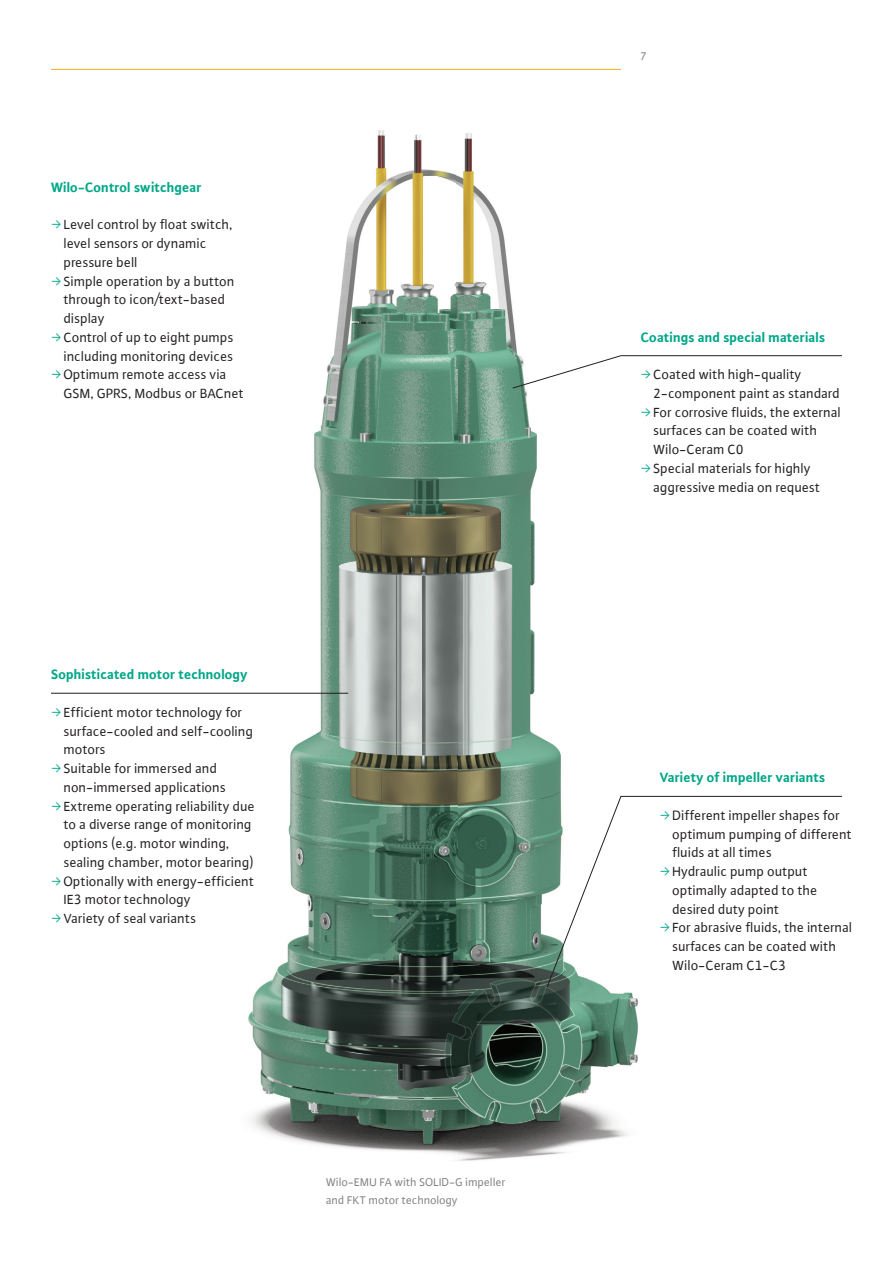
<style>
.page{position:relative;width:893px;height:1263px;background:#fff}
.page>*{position:absolute;margin:0;border:0;box-sizing:border-box;transform-origin:0 0}
.t1{font:14.25px "WILO Plus Global";color:#231f20}
.t2{font:700 14.25px "WILO Plus Global";color:#00a788}
.t3{font:12px/18.8px "WILO Plus Global";color:#808285}
.s1{font-family:"WILO Pict";color:#00a788}
</style>
<div class="page">
<hr style="left:51px;top:69px;width:570px;height:1px;background:#faaf18">
<img style="left:204px;top:130px;width:456px;height:1031px">
<hr style="left:51px;top:693px;width:297px;height:1px;background:#231f20">
<svg style="left:512px;top:355px;width:330px;height:34px"></svg>
<svg style="left:546px;top:796px;width:296px;height:192px"></svg>
<p class="t2" style="left:51px;top:178px;width:152px">Wilo-Control switchgear</p>
<p class="t1" style="left:51px;top:216px;width:183px"><span class="s1">ƒ</span> Level control by float switch,</p>
<p class="t1" style="left:64px;top:235px;width:144px">level sensors or dynamic</p>
<p class="t1" style="left:64px;top:253px;width:76px">pressure bell</p>
<p class="t1" style="left:51px;top:272px;width:185px"><span class="s1">ƒ</span> Simple operation by a button</p>
<p class="t1" style="left:64px;top:291px;width:163px">through to icon/text-based</p>
<p class="t1" style="left:64px;top:310px;width:43px">display</p>
<p class="t1" style="left:51px;top:328px;width:184px"><span class="s1">ƒ</span> Control of up to eight pumps</p>
<p class="t1" style="left:64px;top:347px;width:171px">including monitoring devices</p>
<p class="t1" style="left:51px;top:366px;width:177px"><span class="s1">ƒ</span> Optimum remote access via</p>
<p class="t1" style="left:64px;top:385px;width:182px">GSM, GPRS, Modbus or BACnet</p>
<p class="t2" style="left:51px;top:666px;width:198px">Sophisticated motor technology</p>
<p class="t1" style="left:51px;top:703px;width:193px"><span class="s1">ƒ</span> Efficient motor technology for</p>
<p class="t1" style="left:64px;top:722px;width:191px">surface-cooled and self-cooling</p>
<p class="t1" style="left:64px;top:741px;width:44px">motors</p>
<p class="t1" style="left:51px;top:760px;width:168px"><span class="s1">ƒ</span> Suitable for immersed and</p>
<p class="t1" style="left:64px;top:779px;width:164px">non-immersed applications</p>
<p class="t1" style="left:51px;top:797px;width:206px"><span class="s1">ƒ</span> Extreme operating reliability due</p>
<p class="t1" style="left:64px;top:816px;width:190px">to a diverse range of monitoring</p>
<p class="t1" style="left:64px;top:835px;width:167px">options (e.g. motor winding,</p>
<p class="t1" style="left:64px;top:854px;width:192px">sealing chamber, motor bearing)</p>
<p class="t1" style="left:51px;top:872px;width:205px"><span class="s1">ƒ</span> Optionally with energy-efficient</p>
<p class="t1" style="left:64px;top:891px;width:129px">IE3 motor technology</p>
<p class="t1" style="left:51px;top:910px;width:147px"><span class="s1">ƒ</span> Variety of seal variants</p>
<p class="t3" style="left:326px;top:1172px;width:181px">Wilo-EMU FA with SOLID-G impeller and FKT motor technology</p>
<p class="t3" style="left:640px;top:47px;width:8px">7</p>
<p class="t2" style="left:641px;top:328px;width:186px">Coatings and special materials</p>
<p class="t1" style="left:641px;top:366px;width:162px"><span class="s1">ƒ</span> Coated with high-quality</p>
<p class="t1" style="left:653px;top:385px;width:188px">2-component paint as standard</p>
<p class="t1" style="left:641px;top:403px;width:202px"><span class="s1">ƒ</span> For corrosive fluids, the external</p>
<p class="t1" style="left:653px;top:422px;width:165px">surfaces can be coated with</p>
<p class="t1" style="left:653px;top:441px;width:92px">Wilo-Ceram C0</p>
<p class="t1" style="left:641px;top:460px;width:172px"><span class="s1">ƒ</span> Special materials for highly</p>
<p class="t1" style="left:653px;top:478px;width:168px">aggressive media on request</p>
<p class="t2" style="left:660px;top:769px;width:167px">Variety of impeller variants</p>
<p class="t1" style="left:660px;top:807px;width:182px"><span class="s1">ƒ</span> Different impeller shapes for</p>
<p class="t1" style="left:672px;top:825px;width:181px">optimum pumping of different</p>
<p class="t1" style="left:672px;top:844px;width:101px">fluids at all times</p>
<p class="t1" style="left:660px;top:863px;width:150px"><span class="s1">ƒ</span> Hydraulic pump output</p>
<p class="t1" style="left:672px;top:882px;width:147px">optimally adapted to the</p>
<p class="t1" style="left:672px;top:900px;width:108px">desired duty point</p>
<p class="t1" style="left:660px;top:919px;width:194px"><span class="s1">ƒ</span> For abrasive fluids, the internal</p>
<p class="t1" style="left:672px;top:938px;width:165px">surfaces can be coated with</p>
<p class="t1" style="left:672px;top:957px;width:115px">Wilo-Ceram C1-C3</p>
</div>
